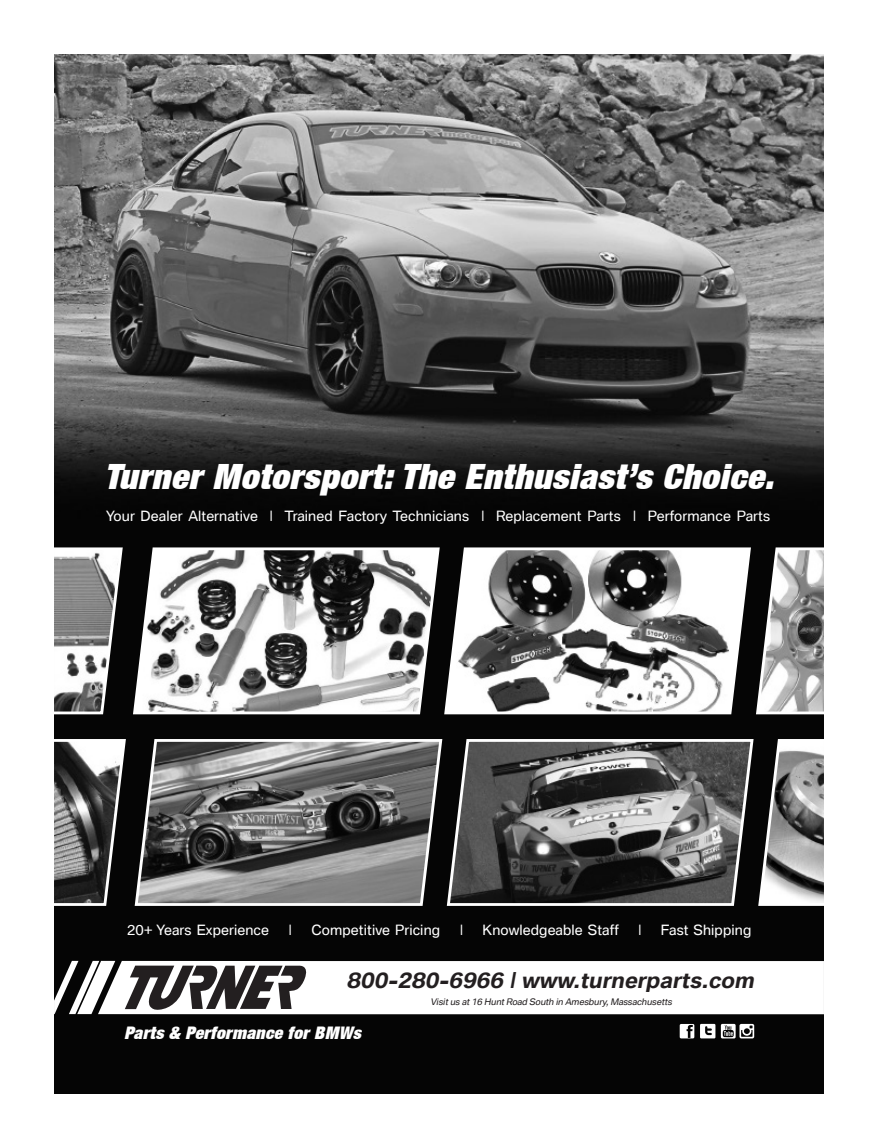
<style>
.page{position:relative;width:878px;height:1148px;background:#fff}
.page>*{position:absolute;margin:0;border:0;box-sizing:border-box;transform-origin:0 0}
.t1{font:italic 900 expanded 34.8px "Helvetica Neue LT";letter-spacing:.02em;color:#fff}
.t2{font:italic 700 21.3px "BMW Type V2";color:#231f20}
.t3{font:italic 900 expanded 17.4px "Helvetica Neue LT";letter-spacing:.02em;color:#fff}
.t4{font:italic 13.8px "BMW Type V2";letter-spacing:.01em;color:#fff}
.t5{font:italic 8.7px "BMW Type V2";color:#231f20}
</style>
<div class="page">
<img style="left:54px;top:54px;width:770px;height:1040px">
<svg style="left:54px;top:960px;width:769px;height:54px"></svg>
<svg style="left:131px;top:546px;width:310px;height:169px"></svg>
<svg style="left:54px;top:546px;width:70px;height:169px"></svg>
<svg style="left:442px;top:546px;width:310px;height:169px"></svg>
<svg style="left:754px;top:546px;width:70px;height:169px"></svg>
<svg style="left:445px;top:737px;width:310px;height:170px;background:#5a5a5a"></svg>
<svg style="left:756px;top:737px;width:68px;height:170px"></svg>
<svg style="left:133px;top:737px;width:311px;height:170px;background:#6e6e6e"></svg>
<svg style="left:54px;top:737px;width:73px;height:170px;background:#5c5c5c"></svg>
<svg style="left:679px;top:1024px;width:15px;height:14px"></svg>
<svg style="left:700px;top:1023px;width:54px;height:15px"></svg>
<h1 class="t1" style="left:104px;top:454px;width:671px">Turner Motorsport: The Enthusiast’s Choice.</h1>
<p class="t4" style="left:106px;top:507px;width:665px">Your Dealer Alternative | Trained Factory Technicians | Replacement Parts | Performance Parts</p>
<p class="t4" style="left:127px;top:921px;width:143px">20+ Years Experience</p>
<p class="t4" style="left:288px;top:921px;width:5px">|</p>
<p class="t4" style="left:311px;top:921px;width:130px">Competitive Pricing</p>
<p class="t4" style="left:459px;top:921px;width:5px">|</p>
<p class="t4" style="left:482px;top:921px;width:138px">Knowledgeable Staff</p>
<p class="t4" style="left:638px;top:921px;width:5px">|</p>
<p class="t4" style="left:661px;top:921px;width:92px">Fast Shipping</p>
<h2 class="t2" style="left:346px;top:967px;width:414px">800-280-6966 |www.turnerparts.com</h2>
<p class="t3" style="left:124px;top:1021px;width:238px">Parts &amp; Performance for BMWs</p>
<p class="t5" style="left:430px;top:996px;width:245px">Visitus at16 HuntRoad South in Amesbury,Massachusetts</p>
</div>
